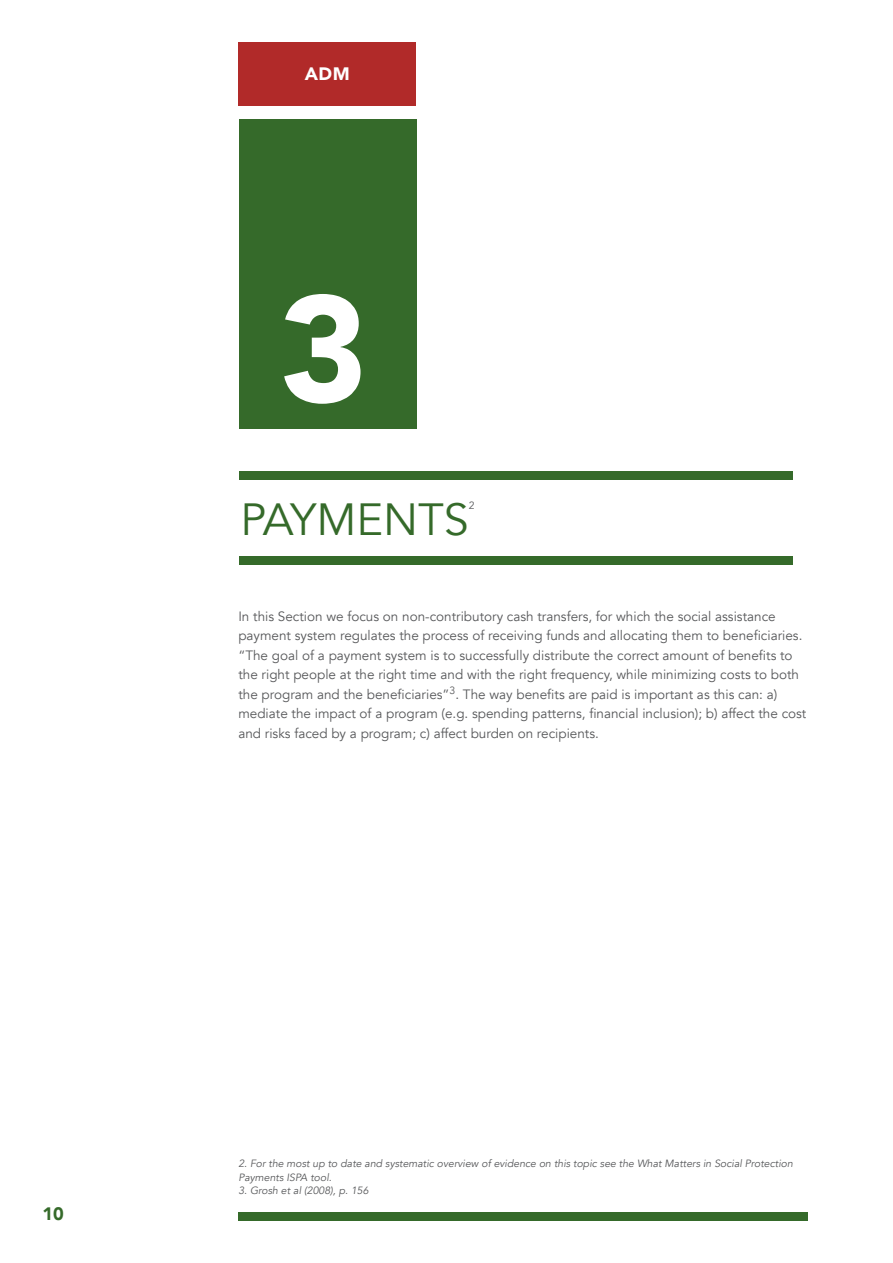
<style>
.page{position:relative;width:893px;height:1263px;background:#fff}
.page>*{position:absolute;margin:0;border:0;box-sizing:border-box;transform-origin:0 0}
.t1{font:900 150px "Avenir";color:#fff}
.CHAPTER_HEADS{font:45px "Avenir";color:#356a2a}
.acronym{font:900 18px "Avenir";color:#fff}
.t2{font:900 18px "Avenir";color:#356a2a}
.BODY_NO_TAB{font:13.5px/19.5px "Avenir";color:#57585a}
.footnotes{font:italic 10.5px/13.5px "Avenir";color:#57585a}
.CHAPTER_HEADS-2{font:10.5px "Avenir";color:#57585a}
</style>
<div class="page">
<div style="left:239px;top:472px;width:554px;height:8px;background:#356a2a"></div>
<div style="left:239px;top:556px;width:554px;height:9px;background:#356a2a"></div>
<div style="left:239px;top:119px;width:178px;height:310px;background:#356a2a"></div>
<div style="left:238px;top:43px;width:178px;height:63px;background:#b12a29"></div>
<div style="left:238px;top:1212px;width:570px;height:8px;background:#356a2a"></div>
<h3 class="t2" style="left:43px;top:1198px;width:23px">10</h3>
<p class="acronym" style="left:305px;top:58px;width:47px">ADM</p>
<p class="t1" style="left:279px;top:221px;width:90px">3</p>
<p class="CHAPTER_HEADS" style="left:240px;top:492px;width:230px">PAYMENTS</p>
<p class="CHAPTER_HEADS-2" style="left:469px;top:499px;width:7px">2</p>
<p class="BODY_NO_TAB" style="left:238px;top:606px;width:570px">In this Section we focus on non-contributory cash transfers, for which the social assistance payment system regulates the process of receiving funds and allocating them to beneficiaries. “The goal of a payment system is to successfully distribute the correct amount of benefits to the right people at the right time and with the right frequency, while minimizing costs to both the program and the beneficiaries”<sup>3</sup>. The way benefits are paid is important as this can: a) mediate the impact of a program (e.g. spending patterns, financial inclusion); b) affect the cost and risks faced by a program; c) affect burden on recipients.</p>
<p class="footnotes" style="left:238px;top:1157px;width:556px">2. For the most up to date and systematic overview of evidence on this topic see the What Matters in Social Protection<br>Payments ISPA tool.</p>
<p class="footnotes" style="left:238px;top:1184px;width:132px">3. Grosh et al (2008), p. 156</p>
</div>
